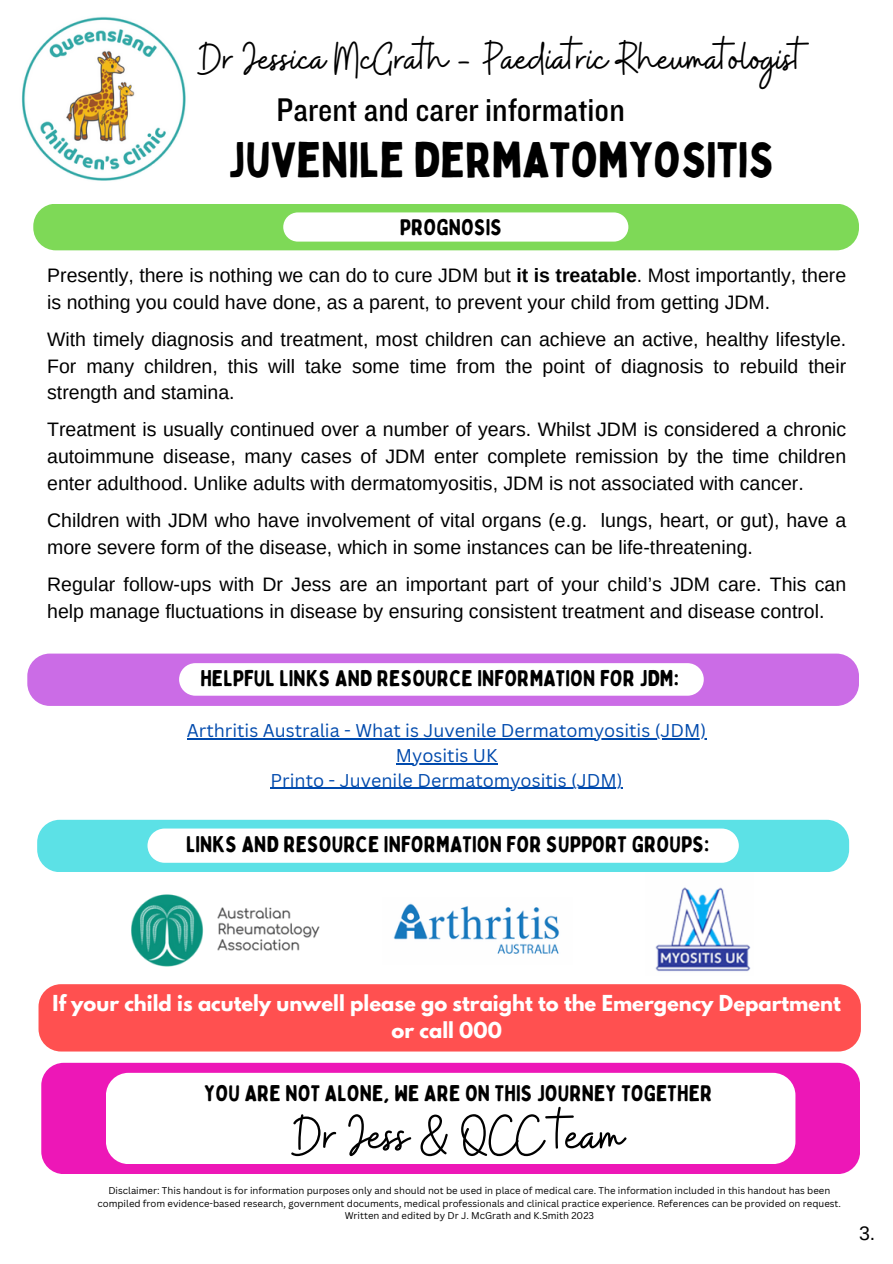
<style>
.page{position:relative;width:893px;height:1264px;background:#fff}
.page>*{position:absolute;margin:0;border:0;box-sizing:border-box;transform-origin:0 0}
.t1{font:58.2px "Buffalo";color:#000}
.t2{font:48.75px "Bobby Jones";color:#000}
.t3{font:46.35px "Buffalo";color:#000}
.t4{font:34.05px "Knockout 30";color:#000}
.t5{font:22.65px "Bobby Jones Soft";color:#000}
.t6{font:19.5px/26.8px "Arimo";color:#000}
.t7{font:700 19.5px/27px "League Spartan";color:#fff;text-align:center}
.t8{font:18px "Canva Sans";color:#004aad}
.t9{font:9.6px/12.8px "Canva Sans";color:#000;text-align:center}
.s1{font-weight:700}
</style>
<div class="page">
<img style="left:19px;top:14px;width:169px;height:168px;border-radius:50%">
<div style="left:27px;top:653px;width:831px;height:53px;background:#cb6ce6;border-radius:23px"></div>
<div style="left:179px;top:663px;width:524px;height:32px;background:#fff;border-radius:16px"></div>
<div style="left:33px;top:204px;width:825px;height:46px;background:#7ed957;border-radius:22px"></div>
<div style="left:283px;top:212px;width:345px;height:29px;background:#fff;border-radius:15px"></div>
<img style="left:131px;top:894px;width:189px;height:73px">
<img style="left:393px;top:903px;width:167px;height:51px">
<img style="left:655px;top:887px;width:96px;height:85px">
<div style="left:37px;top:819px;width:812px;height:53px;background:#5ce1e6;border-radius:22px"></div>
<div style="left:147px;top:828px;width:591px;height:34px;background:#fff"></div>
<div style="left:38px;top:984px;width:822px;height:67px;background:#ff5050;border-radius:22px"></div>
<div style="left:41px;top:1062px;width:819px;height:112px;background:#ed15b7;border-radius:23px"></div>
<div style="left:106px;top:1072px;width:689px;height:92px;background:#fff;border-radius:22px"></div>
<hr style="left:187px;top:738px;width:519px;height:1px;background:#004aad">
<hr style="left:396px;top:763px;width:101px;height:1px;background:#004aad">
<hr style="left:270px;top:787px;width:353px;height:2px;background:#004aad">
<p class="t3" style="left:199px;top:28px;width:604px">Dr Jessica McGrath - Paediatric Rheumatologist</p>
<p class="t4" style="left:276px;top:89px;width:350px">Parent and carer information</p>
<h6 class="t2" style="left:228px;top:129px;width:546px">JUVENILE DERMATOMYOSITIS</h6>
<h2 class="t5" style="left:400px;top:213px;width:104px">PROGNOSIS</h2>
<h6 class="t6" style="left:47px;top:262px;width:800px">Presently, there is nothing we can do to cure JDM but <span class="s1">it is treatable</span>. Most importantly, there is nothing you could have done, as a parent, to prevent your child from getting JDM.</h6>
<h4 class="t6" style="left:47px;top:325px;width:800px;text-align:justify">With timely diagnosis and treatment, most children can achieve an active, healthy lifestyle.<br>For many children, this will take some time from the point of diagnosis to rebuild their strength and stamina.</h4>
<h6 class="t6" style="left:47px;top:416px;width:800px;text-align:justify">Treatment is usually continued over a number of years. Whilst JDM is considered a chronic autoimmune disease, many cases of JDM enter complete remission by the time children enter adulthood. Unlike adults with dermatomyositis, JDM is not associated with cancer.</h6>
<h4 class="t6" style="left:47px;top:507px;width:800px">Children with JDM who have involvement of vital organs (e.g. lungs, heart, or gut), have a more severe form of the disease, which in some instances can be life-threatening.</h4>
<p class="t6" style="left:47px;top:570px;width:800px">Regular follow-ups with Dr Jess are an important part of your child’s JDM care. This can help manage fluctuations in disease by ensuring consistent treatment and disease control.</p>
<h2 class="t5" style="left:200px;top:664px;width:480px">HELPFUL LINKS AND RESOURCE INFORMATION FOR JDM:</h2>
<h4 class="t8" style="left:187px;top:718px;width:521px">Arthritis Australia - What is Juvenile Dermatomyositis (JDM)</h4>
<h1 class="t8" style="left:396px;top:742px;width:103px">Myositis UK</h1>
<p class="t8" style="left:270px;top:767px;width:353px">Printo - Juvenile Dermatomyositis (JDM)</p>
<h6 class="t5" style="left:186px;top:830px;width:524px">LINKS AND RESOURCE INFORMATION FOR SUPPORT GROUPS:</h6>
<h6 class="t7" style="left:53px;top:992px;width:789px">If your child is acutely unwell please go straight to the Emergency Department or call 000</h6>
<h6 class="t5" style="left:204px;top:1078px;width:509px">YOU ARE NOT ALONE, WE ARE ON THIS JOURNEY TOGETHER</h6>
<h6 class="t1" style="left:293px;top:1097px;width:332px">Dr Jess &amp; QCC team</h6>
<p class="t9" style="left:97px;top:1183px;width:745px">Disclaimer: This handout is for information purposes only and should not be used in place of medical care. The information included in this handout has been compiled from evidence-based research, government documents, medical professionals and clinical practice experience. References can be provided on request.<br>Written and edited by Dr J. McGrath and K.Smith 2023</p>
<p class="t6" style="left:858px;top:1219px;width:18px">3.</p>
</div>
